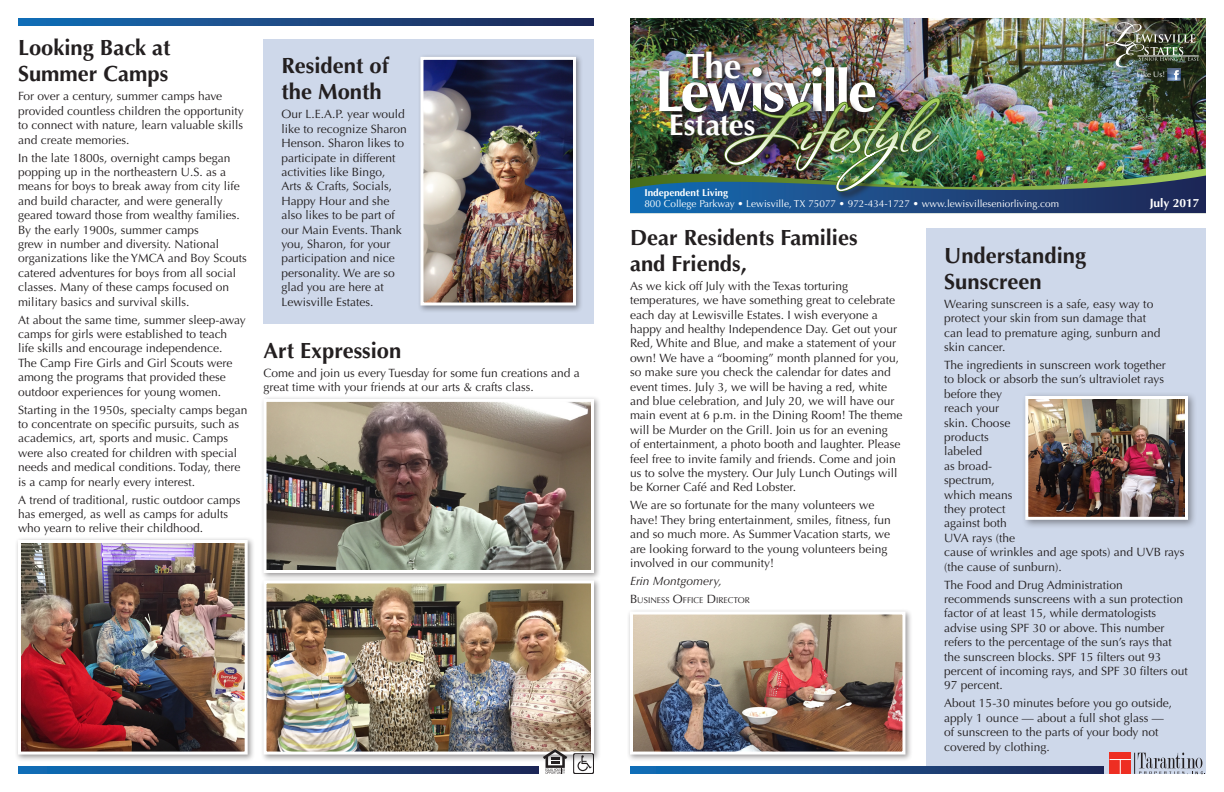
<style>
.page{position:relative;width:1224px;height:792px;background:#fff}
.page>*{position:absolute;margin:0;border:0;box-sizing:border-box;transform-origin:0 0}
.t1{font:69.2px "Stephanie Marie JF";color:#fff}
.t2{font:700 58.5px "Optima LT Std";letter-spacing:-.05em;color:#fff}
.t3{font:700 35.2px "Optima LT Std";color:#fff}
.t4{font:700 29.9px "Optima LT Std";letter-spacing:-.005em;color:#fff}
.t5{font:700 22px/26.4px "Optima LT Std";color:#231f20}
.t6{font:12px/14.4px "Optima LT Std";color:#231f20}
.t7{font:italic 12px "Optima LT Std";color:#231f20}
.t8{font:700 12px "Optima LT Std";color:#fff}
.t9{font:10px "Optima LT Std";color:#fff}
.t10{font:700 10px "Optima LT Std";color:#fff}
.t11{font:8.4px "Optima LT Std";color:#231f20}
.t12{font:8px "Optima LT Std";color:#fff}
.s1{font-size:12px}
</style>
<div class="page">
<img style="left:630px;top:18px;width:576px;height:79px">
<img style="left:657px;top:65px;width:226px;height:32px">
<img style="left:684px;top:49px;width:65px;height:38px">
<img style="left:630px;top:97px;width:576px;height:116px">
<img style="left:1105px;top:22px;width:94px;height:59px">
<div style="left:926px;top:228px;width:280px;height:546px;background:#ced8ea"></div>
<div style="left:264px;top:39px;width:330px;height:285px;background:#ced8ea"></div>
<div style="left:417px;top:53px;width:167px;height:260px;background:#231f20;opacity:.45"></div>
<img style="left:419px;top:55px;width:159px;height:252px">
<div style="left:15px;top:537px;width:240px;height:225px;background:#231f20;opacity:.45"></div>
<img style="left:16px;top:538px;width:233px;height:218px">
<div style="left:1021px;top:392px;width:176px;height:137px;background:#231f20;opacity:.45"></div>
<img style="left:1024px;top:394px;width:166px;height:127px">
<div style="left:260px;top:577px;width:342px;height:185px;background:#231f20;opacity:.45"></div>
<img style="left:262px;top:581px;width:334px;height:175px">
<div style="left:260px;top:396px;width:342px;height:185px;background:#231f20;opacity:.45"></div>
<img style="left:262px;top:397px;width:334px;height:177px">
<div style="left:627px;top:608px;width:286px;height:154px;background:#231f20;opacity:.45"></div>
<img style="left:628px;top:610px;width:279px;height:146px">
<svg style="left:1110px;top:753px;width:95px;height:21px"></svg>
<svg style="left:630px;top:767px;width:473px;height:7px;background:#1a4984"></svg>
<svg style="left:18px;top:767px;width:521px;height:7px;background:#1a4984"></svg>
<svg style="left:18px;top:18px;width:576px;height:7px;background:#1a4984"></svg>
<svg style="left:543px;top:749px;width:24px;height:25px"></svg>
<svg style="left:573px;top:753px;width:21px;height:21px"></svg>
<h3 class="t5" style="left:18px;top:35px;width:154px">Looking Back at<br>Summer Camps</h3>
<p class="t6" style="left:18px;top:89px;width:227px">For over a century, summer camps have provided countless children the opportunity to connect with nature, learn valuable skills and create memories.</p>
<p class="t6" style="left:18px;top:150px;width:230px">In the late 1800s, overnight camps began popping up in the northeastern U.S. as a means for boys to break away from city life and build character, and were generally geared toward those from wealthy families.<br>By the early 1900s, summer camps<br>grew in number and diversity. National organizations like the YMCA and Boy Scouts catered adventures for boys from all social classes. Many of these camps focused on military basics and survival skills.</p>
<p class="t6" style="left:18px;top:312px;width:229px">At about the same time, summer sleep-away camps for girls were established to teach life skills and encourage independence.<br>The Camp Fire Girls and Girl Scouts were among the programs that provided these outdoor experiences for young women.</p>
<p class="t6" style="left:18px;top:402px;width:231px">Starting in the 1950s, specialty camps began to concentrate on specific pursuits, such as academics, art, sports and music. Camps were also created for children with special needs and medical conditions. Today, there is a camp for nearly every interest.</p>
<p class="t6" style="left:18px;top:492px;width:224px">A trend of traditional, rustic outdoor camps has emerged, as well as camps for adults who yearn to relive their childhood.</p>
<h3 class="t5" style="left:282px;top:53px;width:109px">Resident of the Month</h3>
<p class="t6" style="left:282px;top:107px;width:127px">Our L.E.A.P. year would like to recognize Sharon<br>Henson. Sharon likes to participate in different activities like Bingo,<br>Arts &amp; Crafts, Socials,<br>Happy Hour and she also likes to be part of our Main Events. Thank you, Sharon, for your participation and nice personality. We are so glad you are here at<br>Lewisville Estates.</p>
<h3 class="t5" style="left:264px;top:338px;width:139px">Art Expression</h3>
<p class="t6" style="left:264px;top:366px;width:318px">Come and join us every Tuesday for some fun creations and a great time with your friends at our arts &amp; crafts class.</p>
<h3 class="t3" style="left:685px;top:45px;width:57px">The</h3>
<h3 class="t4" style="left:669px;top:107px;width:88px">Estates</h3>
<h2 class="t2" style="left:654px;top:57px;width:224px">Lewisville</h2>
<h1 class="t1" style="left:724px;top:87px;width:215px">Lifestyle</h1>
<p class="t10" style="left:644px;top:187px;width:85px">Independent Living</p>
<p class="t9" style="left:644px;top:198px;width:416px">800 College Parkway • Lewisville, TX 75077 • 972-434-1727 • www.lewisvilleseniorliving.com</p>
<p class="t12" style="left:1137px;top:70px;width:30px">Like Us!</p>
<p class="t8" style="left:1150px;top:196px;width:51px">July 2017</p>
<h3 class="t5" style="left:630px;top:224px;width:229px">Dear Residents Families and Friends,</h3>
<p class="t6" style="left:630px;top:279px;width:274px">As we kick off July with the Texas torturing temperatures, we have something great to celebrate each day at Lewisville Estates. I wish everyone a happy and healthy Independence Day. Get out your Red, White and Blue, and make a statement of your own! We have a “booming” month planned for you, so make sure you check the calendar for dates and event times. July 3, we will be having a red, white and blue celebration, and July 20, we will have our main event at 6 p.m. in the Dining Room! The theme will be Murder on the Grill. Join us for an evening<br>of entertainment, a photo booth and laughter. Please feel free to invite family and friends. Come and join us to solve the mystery. Our July Lunch Outings will be Korner Café and Red Lobster.</p>
<p class="t6" style="left:630px;top:498px;width:262px">We are so fortunate for the many volunteers we have! They bring entertainment, smiles, fitness, fun and so much more. As Summer Vacation starts, we are looking forward to the young volunteers being involved in our community!</p>
<p class="t7" style="left:630px;top:574px;width:93px">Erin Montgomery,</p>
<p class="t11" style="left:630px;top:595px;width:121px"><span class="s1">B</span>USINESS <span class="s1">O</span>FFICE <span class="s1">D</span>IRECTOR</p>
<h3 class="t5" style="left:944px;top:242px;width:143px">Understanding<br>Sunscreen</h3>
<p class="t6" style="left:944px;top:297px;width:218px">Wearing sunscreen is a safe, easy way to protect your skin from sun damage that can lead to premature aging, sunburn and skin cancer.</p>
<p class="t6" style="left:944px;top:358px;width:242px">The ingredients in sunscreen work together<br>to block or absorb the sun’s ultraviolet rays before they<br>reach your<br>skin. Choose<br>products<br>labeled<br>as broad-<br>spectrum,<br>which means<br>they protect<br>against both<br>UVA rays (the<br>cause of wrinkles and age spots) and UVB rays (the cause of sunburn).</p>
<p class="t6" style="left:944px;top:578px;width:245px">The Food and Drug Administration recommends sunscreens with a sun protection factor of at least 15, while dermatologists advise using SPF 30 or above. This number refers to the percentage of the sun’s rays that the sunscreen blocks. SPF 15 filters out 93 percent of incoming rays, and SPF 30 filters out 97 percent.</p>
<p class="t6" style="left:944px;top:696px;width:229px">About 15-30 minutes before you go outside, apply 1 ounce — about a full shot glass — of sunscreen to the parts of your body not covered by clothing.</p>
</div>
